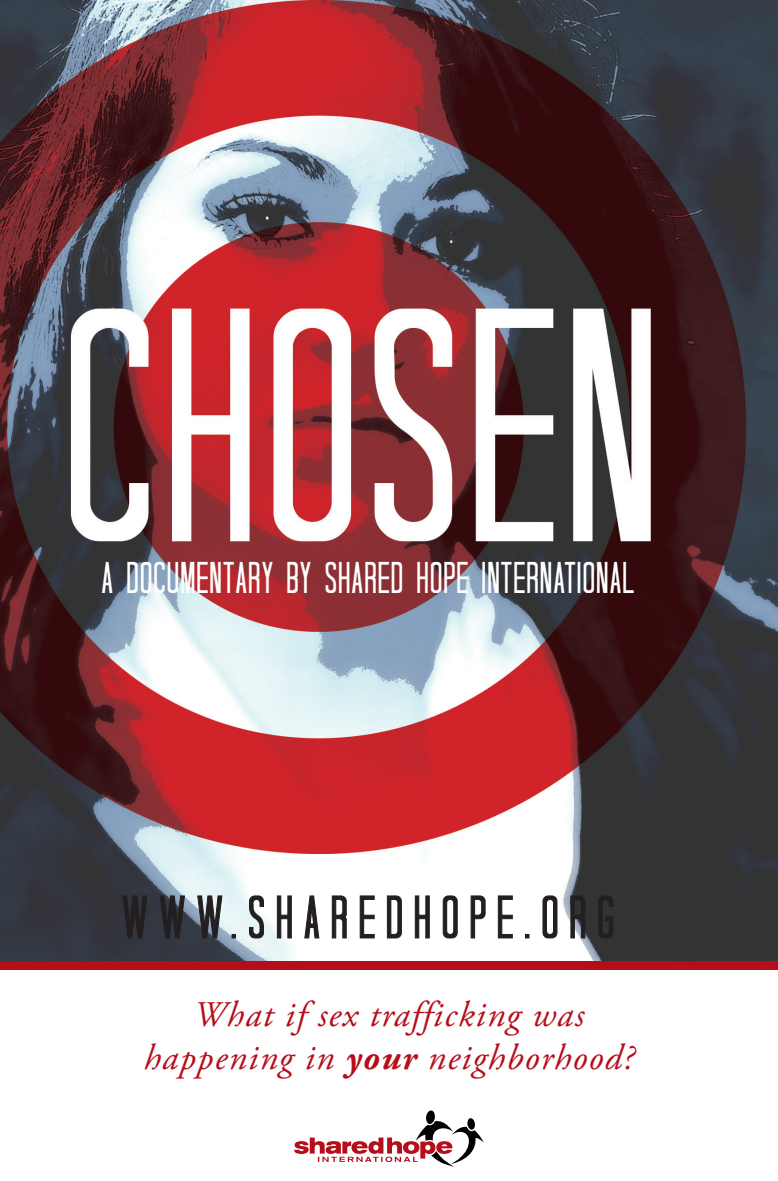
<style>
.page{position:relative;width:778px;height:1181px;background:#fff}
.page>*{position:absolute;margin:0;border:0;box-sizing:border-box;transform-origin:0 0}
.t1{font:condensed 60px "Tall Dark And Handsome";letter-spacing:.2em;color:#231f20}
.t2{font:condensed 44.2px "Tall Dark And Handsome";letter-spacing:.04em;color:#fff}
.t3{font:italic 36px/43.2px "Adobe Garamond Pro";letter-spacing:.04em;color:#b50e1a;text-align:center}
.s1{font-weight:700}
</style>
<div class="page">
<img style="left:0;top:0;width:778px;height:961px">
<svg style="left:294px;top:1110px;width:190px;height:56px"></svg>
<div style="left:0;top:961px;width:778px;height:9px;background:#b50e1a"></div>
<svg style="left:122px;top:895px;width:25px;height:43px"></svg>
<svg style="left:160px;top:895px;width:25px;height:43px"></svg>
<svg style="left:197px;top:895px;width:25px;height:43px"></svg>
<svg style="left:232px;top:934px;width:4px;height:4px"></svg>
<svg style="left:249px;top:895px;width:15px;height:43px"></svg>
<svg style="left:277px;top:895px;width:15px;height:43px"></svg>
<svg style="left:304px;top:895px;width:15px;height:43px"></svg>
<svg style="left:332px;top:895px;width:15px;height:43px"></svg>
<svg style="left:359px;top:895px;width:16px;height:43px"></svg>
<svg style="left:387px;top:895px;width:15px;height:43px"></svg>
<svg style="left:415px;top:895px;width:15px;height:43px"></svg>
<svg style="left:442px;top:895px;width:15px;height:43px"></svg>
<svg style="left:470px;top:895px;width:15px;height:43px"></svg>
<svg style="left:498px;top:895px;width:15px;height:43px"></svg>
<svg style="left:525px;top:934px;width:4px;height:4px"></svg>
<svg style="left:542px;top:895px;width:15px;height:43px"></svg>
<svg style="left:570px;top:895px;width:15px;height:43px"></svg>
<svg style="left:598px;top:895px;width:15px;height:43px"></svg>
<p class="t2" style="left:102px;top:552px;width:533px">A DOCUMENTARY BY SHARED HOPE INTERNATIONAL</p>
<h1 class="t1" style="left:122px;top:882px;width:493px">WWW.SHAREDHOPE.ORG</h1>
<p class="t3" style="left:144px;top:994px;width:492px">What if sex trafficking was happening in <span class="s1">your</span> neighborhood?</p>
</div>
